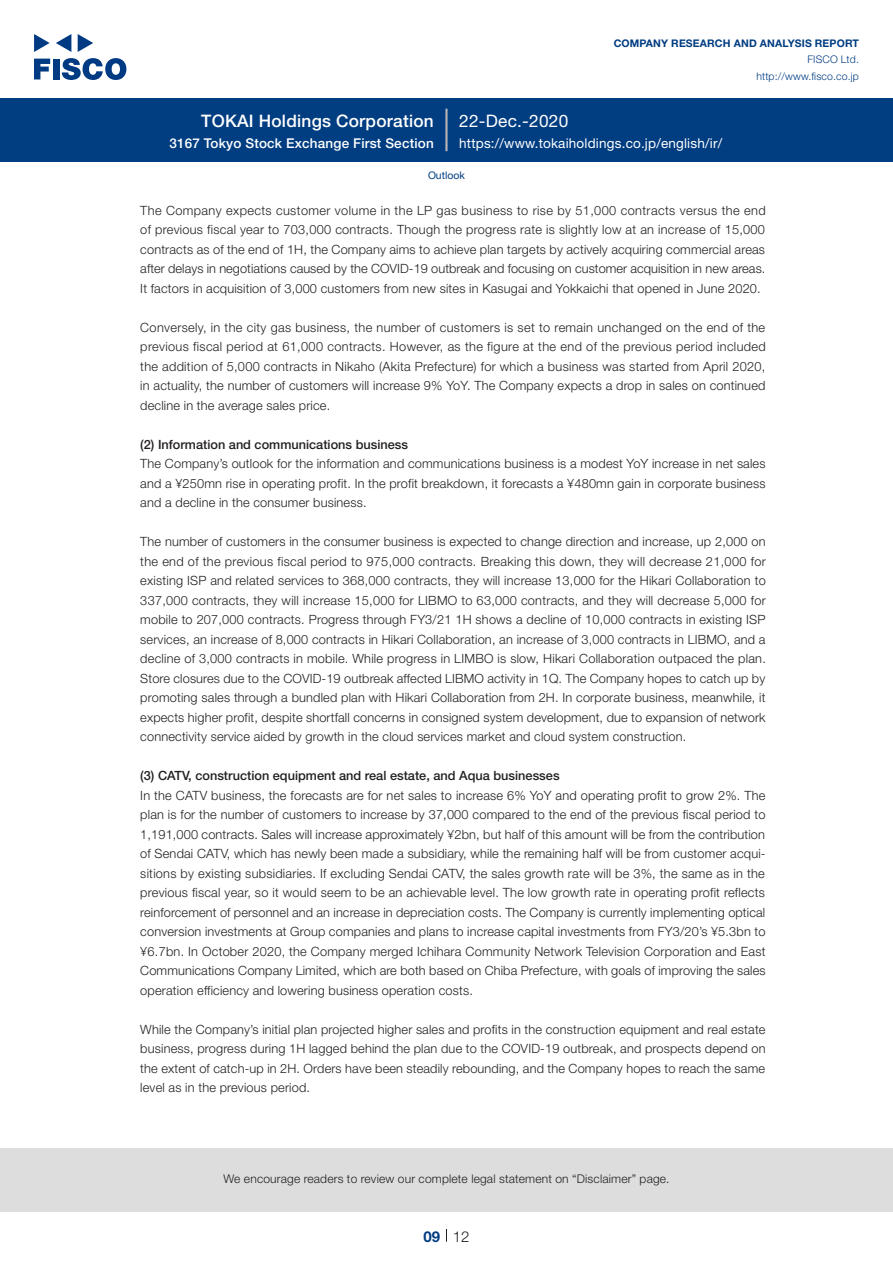
<style>
.page{position:relative;width:893px;height:1263px;background:#fff}
.page>*{position:absolute;margin:0;border:0;box-sizing:border-box;transform-origin:0 0}
.t1{font:500 17.25px "Helvetica Neue LT Std";letter-spacing:.015em;color:#fff}
.t2{font:17.25px "Helvetica Neue LT Std";letter-spacing:.015em;color:#fff}
.t3{font:300 15px "Helvetica Neue LT Std";color:#231f20}
.t4{font:700 15px "Helvetica Neue LT Std";color:#003d81}
.t5{font:13.5px "Helvetica Neue LT Std";letter-spacing:.015em;color:#fff}
.t6{font:500 13.5px "Helvetica Neue LT Std";letter-spacing:.015em;color:#fff}
.t7{font:300 12.75px/19.5px "Helvetica Neue LT Std";letter-spacing:.015em;color:#231f20;text-align:justify}
.t8{font:500 12.75px "Helvetica Neue LT Std";color:#231f20}
.t9{font:300 12px "Helvetica Neue LT Std";letter-spacing:.015em;color:#231f20}
.t10{font:700 10.5px "Helvetica Neue LT Std";letter-spacing:.015em;color:#003d81}
.t11{font:300 10.5px/16.5px "Helvetica Neue LT Std";letter-spacing:.015em;color:#003d81;text-align:right}
.t12{font:10.5px "Helvetica Neue LT Std";color:#003d81}
</style>
<div class="page">
<div style="left:0;top:1148px;width:893px;height:64px;background:#ddd"></div>
<svg style="left:34px;top:59px;width:16px;height:20px"></svg>
<div style="left:53px;top:59px;width:6px;height:20px;background:#003a83"></div>
<svg style="left:62px;top:58px;width:64px;height:22px"></svg>
<svg style="left:34px;top:34px;width:16px;height:18px"></svg>
<svg style="left:78px;top:34px;width:15px;height:18px"></svg>
<svg style="left:56px;top:34px;width:15px;height:18px"></svg>
<div style="left:0;top:98px;width:893px;height:64px;background:#003d81"></div>
<hr style="left:445px;top:109px;width:3px;height:42px;background:#b5b5b6">
<svg style="left:446px;top:1229px;width:1px;height:13px"></svg>
<h1 class="t1" style="left:201px;top:110px;width:234px">TOKAI Holdings Corporation</h1>
<p class="t6" style="left:169px;top:135px;width:266px">3167 Tokyo Stock Exchange First Section</p>
<h1 class="t2" style="left:459px;top:110px;width:111px">22-Dec.-2020</h1>
<p class="t10" style="left:614px;top:37px;width:247px">COMPANY RESEARCH AND ANALYSIS REPORT</p>
<p class="t11" style="left:756px;top:51px;width:104px">FISCO Ltd. http://www.fisco.co j p.</p>
<p class="t5" style="left:459px;top:135px;width:264px">https://www.tokaiholdings.co j p. /english /i r/</p>
<p class="t12" style="left:428px;top:169px;width:38px">Outlook</p>
<p class="t7" style="left:140px;top:200px;width:627px">The Company expects customer volume in the LP gas business to rise by 51,000 contracts versus the end of previous fiscal year to 703,000 contracts. Though the progress rate is slightly low at an increase of 15,000 contracts as of the end of H1 , the Company aims to achieve plan targets by actively acquiring commercial areas after delays in negotiations caused by the COVID-19 outbreak and focusing on customer acquisition in new areas.<br>It factors in acquisition of 3,000 customers from new sites in Kasugai and Yokkaichi that opened in June 2020.</p>
<p class="t7" style="left:140px;top:317px;width:627px">Conversely in, the city gas business, the number of customers is set to remain unchanged on the end of the previous fiscal period at 61,000 contracts. However, as the figure at the end of the previous period included the addition of 5,000 contracts in Nikaho (Akita Prefecture) for which a business was started from April 2020, in actuality, the number of customers will increase 9% YoY. The Company expects a drop in sales on continued decline in the average sales price.</p>
<p class="t8" style="left:140px;top:437px;width:269px">2( ) Information and communications business</p>
<p class="t7" style="left:140px;top:454px;width:627px">The Company s’ outlook for the information and communications business is a modest YoY increase in net sales and a ¥250mn rise in operating profit In. the profit breakdown it, forecasts a ¥480mn gain in corporate business and a decline in the consumer business.</p>
<p class="t7" style="left:140px;top:532px;width:627px">The number of customers in the consumer business is expected to change direction and increase, up 2,000 on the end of the previous fiscal period to 975,000 contracts. Breaking this down, they will decrease 21,000 for existing ISP and related services to 368,000 contracts, they will increase 13,000 for the Hikari Collaboration to 337,000 contracts, they will increase 15,000 for LIBMO to 63,000 contracts, and they will decrease 5,000 for mobile to 207,000 contracts. Progress through FY3/21 H1 shows a decline of 10,000 contracts in existing ISP services, an increase of 8,000 contracts in Hikari Collaboration, an increase of 3,000 contracts in LIBMO, and a decline of 3,000 contracts in mobile. While progress in LIMBO is slow, Hikari Collaboration outpaced the plan.<br>Store closures due to the COVID-19 outbreak affected LIBMO activity in Q1 . The Company hopes to catch up by promoting sales through a bundled plan with Hikari Collaboration from H2 In. corporate business, meanwhile it, expects higher profit, despite shortfall concerns in consigned system development, due to expansion of network connectivity service aided by growth in the cloud services market and cloud system construction.</p>
<p class="t8" style="left:140px;top:768px;width:421px">3( ) CATV, construction equipment and real estate, and Aqua businesses</p>
<p class="t7" style="left:140px;top:785px;width:627px">In the CATV business, the forecasts are for net sales to increase 6% YoY and operating profit to grow 2%. The plan is for the number of customers to increase by 37,000 compared to the end of the previous fiscal period to 1,191,000 contracts. Sales will increase approximately ¥2bn, but half of this amount will be from the contribution</p>
<p class="t7" style="left:140px;top:863px;width:626px">sitions by existing subsidiaries If. excluding Sendai CATV, the sales growth rate will be 3%, the same as in the</p>
<p class="t7" style="left:140px;top:844px;width:627px">of Sendai CATV, which has newly been made a subsidiary, while the remaining half will be from customer acqui-</p>
<p class="t7" style="left:140px;top:883px;width:627px">previous fiscal year, so it would seem to be an achievable level. The low growth rate in operating profit reflects reinforcement of personnel and an increase in depreciation costs. The Company is currently implementing optical conversion investments at Group companies and plans to increase capital investments from FY3/20 s’ ¥5.3bn to ¥6.7bn In. October 2020, the Company merged Ichihara Community Network Television Corporation and East Communications Company Limited, which are both based on Chiba Prefecture, with goals of improving the sales operation efficiency and lowering business operation costs.</p>
<p class="t7" style="left:140px;top:1019px;width:627px">While the Company s’ initial plan projected higher sales and profits in the construction equipment and real estate business, progress during H1 lagged behind the plan due to the COVID-19 outbreak, and prospects depend on the extent of catch-up in H2 . Orders have been steadily rebounding, and the Company hopes to reach the same level as in the previous period.</p>
<p class="t9" style="left:223px;top:1171px;width:448px">We encourage readers to review our complete legal statement on “Disclaimer” page.</p>
<p class="t4" style="left:423px;top:1227px;width:18px">09</p>
<p class="t3" style="left:453px;top:1227px;width:18px">12</p>
</div>
